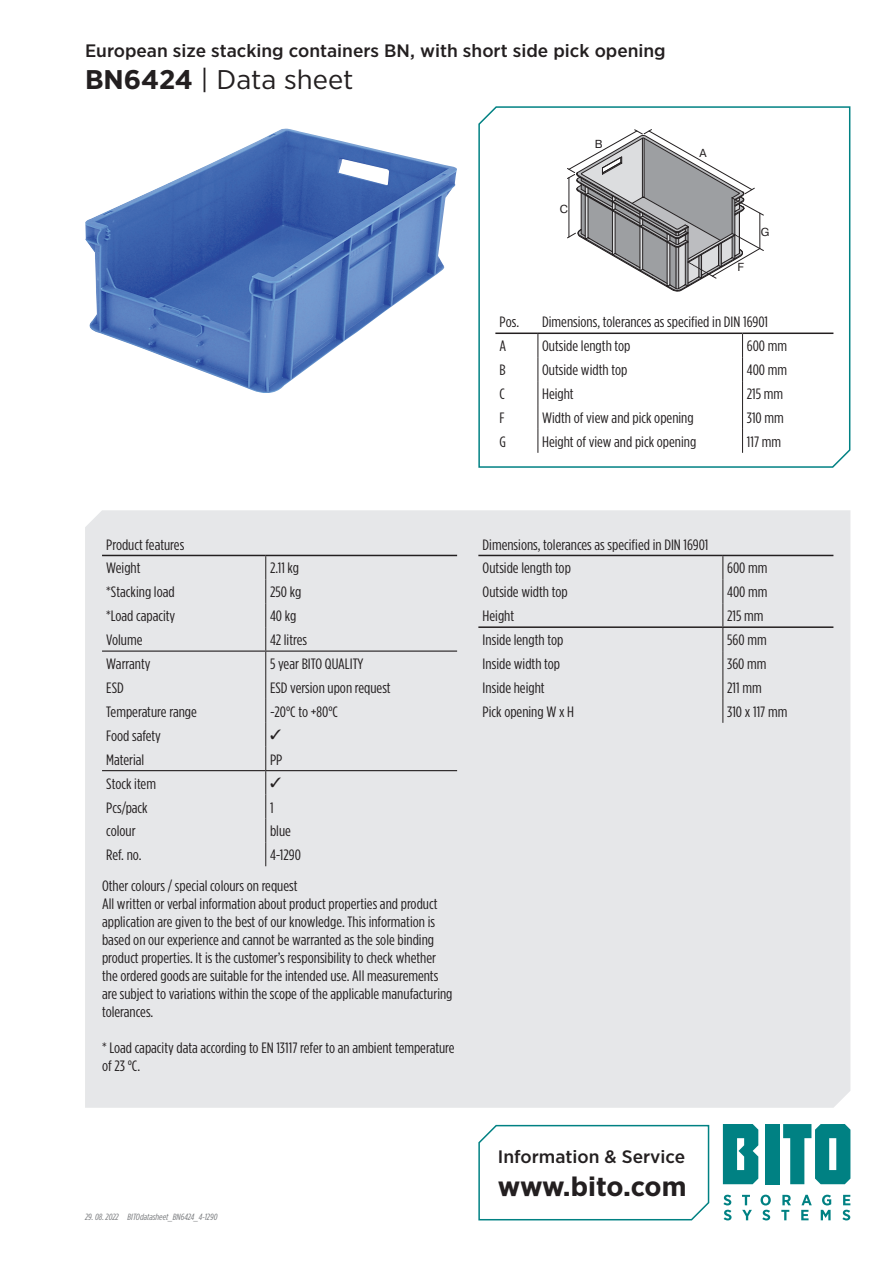
<style>
.page{position:relative;width:893px;height:1263px;background:#fff}
.page>*{position:absolute;margin:0;border:0;box-sizing:border-box;transform-origin:0 0}
.t1{font:27px "Gotham Narrow";color:#231f20;scale:1.1 1}
.t2{font:700 27px "Gotham Narrow";letter-spacing:-.015em;color:#231f20;scale:1.1 1}
.t3{font:500 18px "Gotham Narrow";color:#231f20;scale:1.1 1}
.t4{font:15px/18px "Gotham Condensed";color:#231f20;scale:1.1 1}
.t5{font:11.55px "Bito Pragmatica";color:#231f20}
.t6{font:italic 9px "Gotham Condensed";color:#76787b;scale:1.1 1}
.s1{font-weight:700}
</style>
<div class="page">
<div style="left:85px;top:510px;width:765px;height:598px;background:#e6e7e9"></div>
<div style="left:765px;top:1124px;width:15px;height:60px;background:#008183"></div>
<svg style="left:723px;top:1124px;width:35px;height:60px"></svg>
<svg style="left:783px;top:1124px;width:67px;height:60px"></svg>
<svg style="left:723px;top:1195px;width:8px;height:25px"></svg>
<svg style="left:742px;top:1195px;width:10px;height:25px"></svg>
<svg style="left:761px;top:1195px;width:10px;height:25px"></svg>
<svg style="left:781px;top:1195px;width:10px;height:25px"></svg>
<svg style="left:801px;top:1195px;width:11px;height:25px"></svg>
<svg style="left:821px;top:1195px;width:10px;height:25px"></svg>
<svg style="left:842px;top:1195px;width:8px;height:25px"></svg>
<svg style="left:478px;top:1124px;width:232px;height:97px"></svg>
<svg style="left:478px;top:106px;width:373px;height:362px"></svg>
<hr style="left:102px;top:555px;width:164px;height:1px;background:#231f20">
<hr style="left:266px;top:555px;width:191px;height:1px;background:#231f20">
<hr style="left:102px;top:650px;width:164px;height:2px;background:#231f20">
<hr style="left:266px;top:650px;width:191px;height:2px;background:#231f20">
<hr style="left:102px;top:770px;width:164px;height:1px;background:#231f20">
<hr style="left:266px;top:770px;width:191px;height:1px;background:#231f20">
<hr style="left:478px;top:555px;width:245px;height:1px;background:#231f20">
<hr style="left:723px;top:555px;width:110px;height:1px;background:#231f20">
<hr style="left:478px;top:626px;width:245px;height:2px;background:#231f20">
<hr style="left:723px;top:626px;width:110px;height:2px;background:#231f20">
<svg style="left:722px;top:556px;width:1px;height:167px"></svg>
<img style="left:85px;top:129px;width:372px;height:264px">
<svg style="left:567px;top:129px;width:197px;height:163px"></svg>
<hr style="left:495px;top:332px;width:43px;height:2px;background:#231f20">
<hr style="left:538px;top:332px;width:204px;height:2px;background:#231f20">
<hr style="left:742px;top:332px;width:91px;height:2px;background:#231f20">
<svg style="left:537px;top:334px;width:1px;height:119px"></svg>
<svg style="left:742px;top:334px;width:1px;height:119px"></svg>
<svg style="left:265px;top:556px;width:16px;height:310px"></svg>
<p class="t3" style="left:85px;top:39px;width:529px">European size stacking containers BN, with short side pick opening</p>
<h1 class="t1" style="left:85px;top:63px;width:246px"><span class="s1">BN6424</span> | Data sheet</h1>
<p class="t5" style="left:560px;top:202px;width:10px">C</p>
<p class="t5" style="left:595px;top:137px;width:9px">B</p>
<p class="t5" style="left:699px;top:146px;width:9px">A</p>
<p class="t5" style="left:738px;top:260px;width:8px">F</p>
<p class="t5" style="left:761px;top:225px;width:10px">G</p>
<p class="t4" style="left:500px;top:313px;width:19px">Pos.</p>
<p class="t4" style="left:542px;top:313px;width:207px">Dimensions, tolerances as specified in DIN 16901</p>
<p class="t4" style="left:500px;top:337px;width:8px">A</p>
<p class="t4" style="left:542px;top:337px;width:82px">Outside length top</p>
<p class="t4" style="left:747px;top:337px;width:38px">600 mm</p>
<p class="t4" style="left:500px;top:361px;width:7px">B</p>
<p class="t4" style="left:542px;top:361px;width:79px">Outside width top</p>
<p class="t4" style="left:747px;top:361px;width:38px">400 mm</p>
<p class="t4" style="left:500px;top:385px;width:6px">C</p>
<p class="t4" style="left:542px;top:385px;width:30px">Height</p>
<p class="t4" style="left:747px;top:385px;width:35px">215 mm</p>
<p class="t4" style="left:500px;top:409px;width:6px">F</p>
<p class="t4" style="left:542px;top:409px;width:139px">Width of view and pick opening</p>
<p class="t4" style="left:747px;top:409px;width:35px">310 mm</p>
<p class="t4" style="left:500px;top:432px;width:7px">G</p>
<p class="t4" style="left:542px;top:432px;width:142px">Height of view and pick opening</p>
<p class="t4" style="left:747px;top:432px;width:33px">117 mm</p>
<p class="t4" style="left:106px;top:532px;width:72px;line-height:23.9px">Product features<br>Weight</p>
<p class="t4" style="left:270px;top:559px;width:28px">2.11 kg</p>
<p class="t4" style="left:106px;top:583px;width:64px">*Stacking load</p>
<p class="t4" style="left:270px;top:583px;width:30px">250 kg</p>
<p class="t4" style="left:106px;top:607px;width:64px">*Load capacity</p>
<p class="t4" style="left:270px;top:607px;width:25px">40 kg</p>
<p class="t4" style="left:106px;top:631px;width:34px">Volume</p>
<p class="t4" style="left:270px;top:631px;width:35px">42 litres</p>
<p class="t4" style="left:106px;top:655px;width:42px">Warranty</p>
<p class="t4" style="left:270px;top:655px;width:86px">5 year BITO QUALITY</p>
<p class="t4" style="left:106px;top:679px;width:17px">ESD</p>
<p class="t4" style="left:270px;top:679px;width:111px">ESD version upon request</p>
<p class="t4" style="left:106px;top:702px;width:84px">Temperature range</p>
<p class="t4" style="left:270px;top:702px;width:63px">-20°C to +80°C</p>
<p class="t4" style="left:106px;top:726px;width:51px">Food safety</p>
<p class="t4" style="left:106px;top:750px;width:36px">Material</p>
<p class="t4" style="left:270px;top:750px;width:13px">PP</p>
<p class="t4" style="left:106px;top:774px;width:47px">Stock item</p>
<p class="t4" style="left:106px;top:798px;width:39px">Pcs/pack</p>
<p class="t4" style="left:270px;top:798px;width:5px">1</p>
<p class="t4" style="left:106px;top:822px;width:28px">colour</p>
<p class="t4" style="left:270px;top:822px;width:21px">blue</p>
<p class="t4" style="left:106px;top:846px;width:34px">Ref. no.</p>
<p class="t4" style="left:270px;top:846px;width:30px">4-1290</p>
<p class="t4" style="left:102px;top:876px;width:320px">Other colours / special colours on request<br>All written or verbal information about product properties and product application are given to the best of our knowledge. This information is based on our experience and cannot be warranted as the sole binding product properties. It is the customer’s responsibility to check whether the ordered goods are suitable for the intended use. All measurements are subject to variations within the scope of the applicable manufacturing tolerances.</p>
<p class="t4" style="left:102px;top:1038px;width:322px">* Load capacity data according to EN 13117 refer to an ambient temperature of 23 °C.</p>
<p class="t4" style="left:483px;top:532px;width:207px;line-height:23.9px">Dimensions, tolerances as specified in DIN 16901<br>Outside length top</p>
<p class="t4" style="left:727px;top:559px;width:38px">600 mm</p>
<p class="t4" style="left:483px;top:583px;width:79px">Outside width top</p>
<p class="t4" style="left:727px;top:583px;width:38px">400 mm</p>
<p class="t4" style="left:483px;top:607px;width:30px">Height</p>
<p class="t4" style="left:727px;top:607px;width:35px">215 mm</p>
<p class="t4" style="left:483px;top:631px;width:75px">Inside length top</p>
<p class="t4" style="left:727px;top:631px;width:37px">560 mm</p>
<p class="t4" style="left:483px;top:655px;width:72px">Inside width top</p>
<p class="t4" style="left:727px;top:655px;width:37px">360 mm</p>
<p class="t4" style="left:483px;top:679px;width:58px">Inside height</p>
<p class="t4" style="left:727px;top:679px;width:33px">211 mm</p>
<p class="t4" style="left:483px;top:702px;width:85px">Pick opening W x H</p>
<p class="t4" style="left:727px;top:702px;width:56px">310 x 117 mm</p>
<p class="t6" style="left:85px;top:1212px;width:32px">29. 08. 2022</p>
<p class="t6" style="left:128px;top:1212px;width:83px">BITOdatasheet_BN6424_4-1290</p>
<p class="t3" style="left:498px;top:1145px;width:172px">Information &amp; Service</p>
<h1 class="t2" style="left:498px;top:1169px;width:173px">www.bito.com</h1>
</div>
